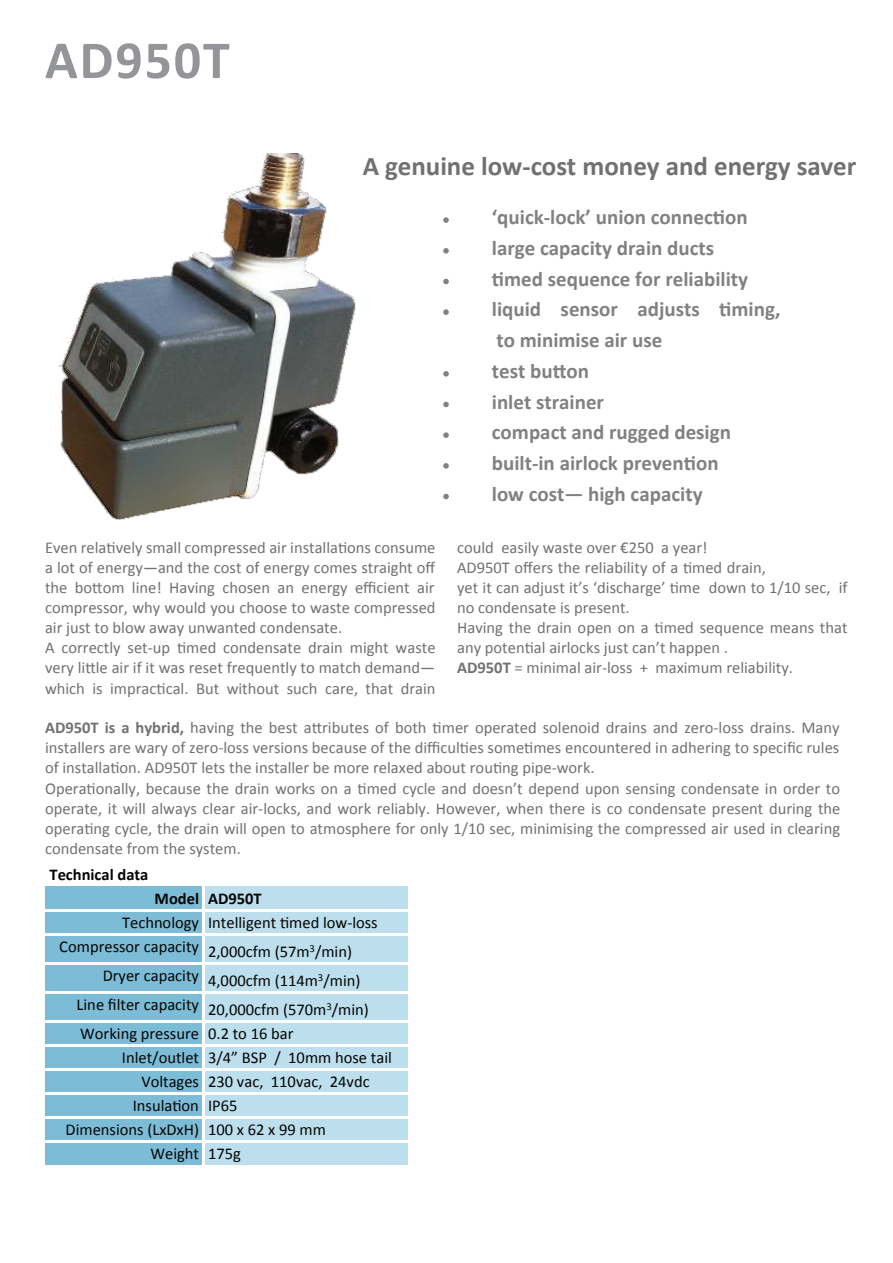
<style>
.page{position:relative;width:893px;height:1263px;background:#fff}
.page>*{position:absolute;margin:0;border:0;box-sizing:border-box;transform-origin:0 0}
.t1{font:700 54px "Calibri";letter-spacing:.035em;color:#939598}
.t2{font:700 27px "Calibri";color:#727170}
.t3{font:700 21px/30.8px "Calibri";color:#808180}
.t4{font:700 18.45px "Calibri";color:#808180}
.t5{font:16.5px/20.1px "Calibri";color:#727170}
.t6{font:16.5px/24px "Calibri";color:#040503}
.t7{font:700 16.5px "Calibri";color:#040503}
.t8{font:13.2px "Calibri";color:#040503}
.s1{font-weight:700}
.s2{font-size:10.8px}
</style>
<div class="page">
<img style="left:58px;top:153px;width:298px;height:367px">
<svg style="left:443px;top:217px;width:6px;height:6px"></svg>
<svg style="left:443px;top:248px;width:6px;height:6px"></svg>
<svg style="left:443px;top:279px;width:6px;height:5px"></svg>
<svg style="left:443px;top:309px;width:6px;height:6px"></svg>
<svg style="left:443px;top:371px;width:6px;height:6px"></svg>
<svg style="left:443px;top:402px;width:6px;height:5px"></svg>
<svg style="left:443px;top:432px;width:6px;height:6px"></svg>
<svg style="left:443px;top:463px;width:6px;height:6px"></svg>
<svg style="left:443px;top:494px;width:6px;height:5px"></svg>
<div style="left:45px;top:886px;width:159px;height:24px;background:#7dbcd7"></div>
<div style="left:204px;top:886px;width:204px;height:24px;background:#bddeed"></div>
<div style="left:45px;top:910px;width:159px;height:24px;background:#7dbcd7"></div>
<div style="left:204px;top:910px;width:204px;height:24px;background:#bddeed"></div>
<div style="left:45px;top:934px;width:159px;height:29px;background:#7dbcd7"></div>
<div style="left:204px;top:934px;width:204px;height:29px;background:#bddeed"></div>
<div style="left:45px;top:963px;width:159px;height:29px;background:#7dbcd7"></div>
<div style="left:204px;top:963px;width:204px;height:29px;background:#bddeed"></div>
<div style="left:45px;top:992px;width:159px;height:29px;background:#7dbcd7"></div>
<div style="left:204px;top:992px;width:204px;height:29px;background:#bddeed"></div>
<div style="left:45px;top:1021px;width:159px;height:24px;background:#7dbcd7"></div>
<div style="left:204px;top:1021px;width:204px;height:24px;background:#bddeed"></div>
<div style="left:45px;top:1045px;width:159px;height:24px;background:#7dbcd7"></div>
<div style="left:204px;top:1045px;width:204px;height:24px;background:#bddeed"></div>
<div style="left:45px;top:1069px;width:159px;height:24px;background:#7dbcd7"></div>
<div style="left:204px;top:1069px;width:204px;height:24px;background:#bddeed"></div>
<div style="left:45px;top:1093px;width:159px;height:24px;background:#7dbcd7"></div>
<div style="left:204px;top:1093px;width:204px;height:24px;background:#bddeed"></div>
<div style="left:45px;top:1117px;width:159px;height:24px;background:#7dbcd7"></div>
<div style="left:204px;top:1117px;width:204px;height:24px;background:#bddeed"></div>
<div style="left:45px;top:1141px;width:159px;height:24px;background:#7dbcd7"></div>
<div style="left:204px;top:1141px;width:204px;height:24px;background:#bddeed"></div>
<hr style="left:45px;top:909px;width:160px;height:2px;background:#fff">
<hr style="left:202px;top:909px;width:206px;height:2px;background:#fff">
<hr style="left:45px;top:933px;width:160px;height:2px;background:#fff">
<hr style="left:202px;top:933px;width:206px;height:2px;background:#fff">
<hr style="left:45px;top:962px;width:160px;height:2px;background:#fff">
<hr style="left:202px;top:962px;width:206px;height:2px;background:#fff">
<hr style="left:45px;top:991px;width:160px;height:2px;background:#fff">
<hr style="left:202px;top:991px;width:206px;height:2px;background:#fff">
<hr style="left:45px;top:1020px;width:160px;height:3px;background:#fff">
<hr style="left:202px;top:1020px;width:206px;height:3px;background:#fff">
<hr style="left:45px;top:1044px;width:160px;height:2px;background:#fff">
<hr style="left:202px;top:1044px;width:206px;height:2px;background:#fff">
<hr style="left:45px;top:1068px;width:160px;height:2px;background:#fff">
<hr style="left:202px;top:1068px;width:206px;height:2px;background:#fff">
<hr style="left:45px;top:1092px;width:160px;height:2px;background:#fff">
<hr style="left:202px;top:1092px;width:206px;height:2px;background:#fff">
<hr style="left:45px;top:1116px;width:160px;height:2px;background:#fff">
<hr style="left:202px;top:1116px;width:206px;height:2px;background:#fff">
<hr style="left:45px;top:1140px;width:160px;height:2px;background:#fff">
<hr style="left:202px;top:1140px;width:206px;height:2px;background:#fff">
<hr style="left:202px;top:886px;width:3px;height:25px;background:#fff">
<hr style="left:202px;top:909px;width:3px;height:26px;background:#fff">
<hr style="left:202px;top:933px;width:3px;height:31px;background:#fff">
<hr style="left:202px;top:962px;width:3px;height:31px;background:#fff">
<hr style="left:202px;top:991px;width:3px;height:32px;background:#fff">
<hr style="left:202px;top:1020px;width:3px;height:26px;background:#fff">
<hr style="left:202px;top:1044px;width:3px;height:26px;background:#fff">
<hr style="left:202px;top:1068px;width:3px;height:26px;background:#fff">
<hr style="left:202px;top:1092px;width:3px;height:26px;background:#fff">
<hr style="left:202px;top:1116px;width:3px;height:26px;background:#fff">
<hr style="left:202px;top:1140px;width:3px;height:25px;background:#fff">
<svg style="left:128px;top:434px;width:110px;height:82px;background:#767972"></svg>
<h1 class="t1" style="left:45px;top:26px;width:186px">AD950T</h1>
<h2 class="t2" style="left:363px;top:149px;width:495px">A genuine low-cost money and energy saver</h2>
<p class="t3" style="left:492px;top:202px;width:290px">‘quick-lock’ union connection large capacity drain ducts<br>timed sequence for reliability liquid sensor adjusts timing, to minimise air use<br>test button<br>inlet strainer<br>compact and rugged design built-in airlock prevention<br>low cost— high capacity</p>
<p class="t4" style="left:558px;top:414px;width:7px">-</p>
<p class="t5" style="left:45px;top:537px;width:392px">Even relatively small compressed air installations consume a lot of energy—and the cost of energy comes straight off the bottom line! Having chosen an energy efficient air compressor, why would you choose to waste compressed air just to blow away unwanted condensate.<br>A correctly set-up timed condensate drain might waste very little air if it was reset frequently to match demand— which is impractical. But without such care, that drain</p>
<p class="t5" style="left:457px;top:537px;width:392px">could easily waste over €250 a year!<br>AD950T offers the reliability of a timed drain,<br>yet it can adjust it’s ‘discharge’ time down to 1/10 sec, if no condensate is present.<br>Having the drain open on a timed sequence means that any potential airlocks just can’t happen .<br><span class="s1">AD950T</span> = minimal air-loss + maximum reliability.</p>
<p class="t5" style="left:45px;top:718px;width:797px"><span class="s1">AD950T is a hybrid,</span> having the best attributes of both timer operated solenoid drains and zero-loss drains. Many installers are wary of zero-loss versions because of the difficulties sometimes encountered in adhering to specific rules of installation. AD950T lets the installer be more relaxed about routing pipe-work.<br>Operationally, because the drain works on a timed cycle and doesn’t depend upon sensing condensate in order to operate, it will always clear air-locks, and work reliably. However, when there is co condensate present during the operating cycle, the drain will open to atmosphere for only 1/10 sec, minimising the compressed air used in clearing condensate from the system.</p>
<p class="t7" style="left:50px;top:864px;width:100px">Technical data</p>
<p class="t7" style="left:155px;top:888px;width:109px">Model AD950T</p>
<p class="t6" style="left:59px;top:911px;width:320px;text-indent:63px">Technology Intelligent timed low-loss<br>Compressor capacity 2,000cfm (57m<span class="s2">3</span>/min)</p>
<p class="t6" style="left:77px;top:966px;width:294px;line-height:29.1px;text-indent:26px">Dryer capacity 4,000cfm (114m<sup>3</sup>/min)<br>Line filter capacity 20,000cfm (570m<sup>3</sup>/min)</p>
<p class="t6" style="left:80px;top:1022px;width:215px">Working pressure 0.2 to 16 bar</p>
<p class="t6" style="left:122px;top:1046px;width:271px">Inlet/outlet 3/4” BSP / 10mm hose tail</p>
<p class="t6" style="left:141px;top:1070px;width:230px">Voltages 230 vac, 110vac, 24vdc</p>
<p class="t6" style="left:133px;top:1094px;width:106px">Insulation IP65</p>
<p class="t6" style="left:66px;top:1118px;width:262px">Dimensions (LxDxH) 100 x 62 x 99 mm</p>
<p class="t6" style="left:150px;top:1141px;width:92px">Weight 175g</p>
<p class="t8" style="left:286px;top:785px;width:6px">-</p>
<p class="t8" style="left:600px;top:801px;width:6px">-</p>
</div>
